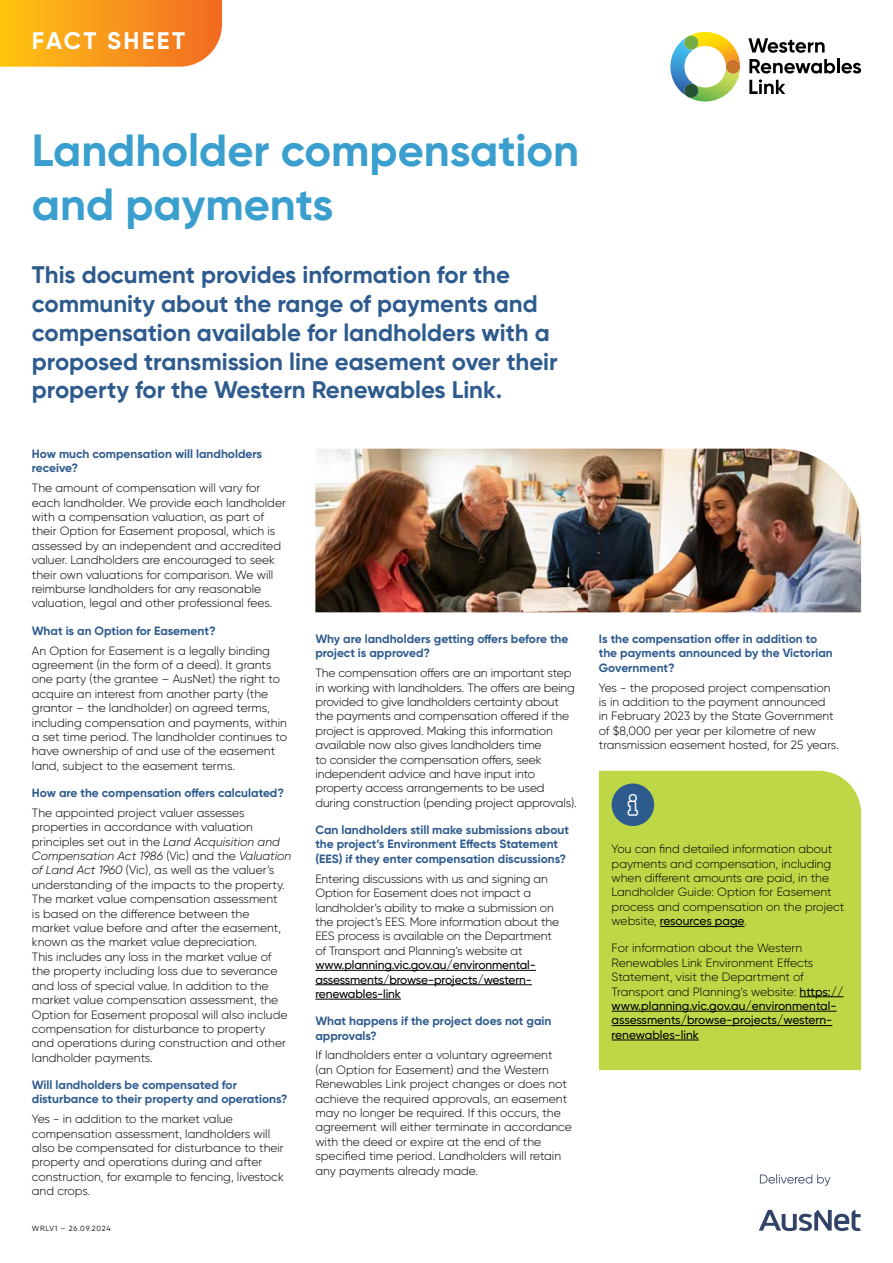
<style>
.page{position:relative;width:893px;height:1263px;background:#fff}
.page>*{position:absolute;margin:0;border:0;box-sizing:border-box;transform-origin:0 0}
.t1{font:700 45px/54px "Gilroy";color:#3a9fce}
.t2{font:700 24px/28.8px "Gilroy";color:#2e5b8e}
.t3{font:700 24px "Gilroy";letter-spacing:.095em;color:#fff}
.t4{font:300 12px/14.4px "Gilroy";color:#000}
.t5{font:700 12px/14.4px "Gilroy";color:#2e5b8e}
.t6{font:500 12px/14.4px "Gilroy";letter-spacing:-.01em;color:#000}
.t7{font:7.5px "Gilroy";letter-spacing:.09em;color:#000}
.s1{font-style:italic}
.s2{font-weight:500}
</style>
<div class="page">
<svg style="left:760px;top:1174px;width:70px;height:12px"></svg>
<svg style="left:759px;top:1210px;width:102px;height:21px"></svg>
<hr style="left:315px;top:970px;width:221px;height:1px;background:#000">
<hr style="left:315px;top:984px;width:217px;height:1px;background:#000">
<hr style="left:315px;top:999px;width:86px;height:1px;background:#000">
<img style="left:315px;top:449px;width:546px;height:163px">
<svg style="left:748px;top:38px;width:77px;height:15px"></svg>
<hr style="left:837px;top:58px;width:3px;height:15px;background:#000">
<svg style="left:841px;top:63px;width:20px;height:11px"></svg>
<svg style="left:749px;top:59px;width:86px;height:35px"></svg>
<svg style="left:670px;top:32px;width:70px;height:70px"></svg>
<svg style="left:0;top:0;width:222px;height:67px;background:#f89b20"></svg>
<div style="left:599px;top:771px;width:262px;height:299px;background:#bed747"></div>
<hr style="left:660px;top:926px;width:85px;height:1px;background:#000">
<hr style="left:800px;top:996px;width:43px;height:1px;background:#000">
<hr style="left:612px;top:1011px;width:225px;height:1px;background:#000">
<hr style="left:612px;top:1025px;width:220px;height:1px;background:#000">
<hr style="left:612px;top:1040px;width:87px;height:1px;background:#000">
<div style="left:612px;top:783px;width:42px;height:43px;background:#2e5b8e;border-radius:50%"></div>
<h2 class="t3" style="left:32px;top:25px;width:155px">FACT SHEET</h2>
<h1 class="t1" style="left:32px;top:123px;width:549px">Landholder compensation and payments</h1>
<h2 class="t2" style="left:32px;top:260px;width:527px">This document provides information for the community about the range of payments and compensation available for landholders with a proposed transmission line easement over their property for the Western Renewables Link.</h2>
<p class="t5" style="left:32px;top:446px;width:232px">How much compensation will landholders receive?</p>
<p class="t4" style="left:32px;top:481px;width:256px">The amount of compensation will vary for each landholder. We provide each landholder with a compensation valuation, as part of their Option for Easement proposal, which is assessed by an independent and accredited valuer. Landholders are encouraged to seek their own valuations for comparison. We will reimburse landholders for any reasonable valuation, legal and other professional fees.</p>
<p class="t5" style="left:32px;top:623px;width:185px">What is an Option for Easement?</p>
<p class="t4" style="left:32px;top:643px;width:257px">An Option for Easement is a legally binding agreement (in the form of a deed). It grants one party (the grantee – AusNet) the right to acquire an interest from another party (the grantor – the landholder) on agreed terms, including compensation and payments, within a set time period. The landholder continues to have ownership of and use of the easement land, subject to the easement terms.</p>
<p class="t5" style="left:32px;top:785px;width:254px">How are the compensation offers calculated?</p>
<p class="t4" style="left:32px;top:805px;width:261px">The appointed project valuer assesses properties in accordance with valuation principles set out in the <span class="s1">Land Acquisition and Compensation Act 1986</span> (Vic) and the <span class="s1">Valuation of Land Act 1960</span> (Vic), as well as the valuer’s understanding of the impacts to the property.<br>The market value compensation assessment<br>is based on the difference between the<br>market value before and after the easement, known as the market value depreciation.<br>This includes any loss in the market value of the property including loss due to severance and loss of special value. In addition to the market value compensation assessment, the Option for Easement proposal will also include compensation for disturbance to property<br>and operations during construction and other landholder payments.</p>
<p class="t5" style="left:32px;top:1077px;width:257px">Will landholders be compensated for disturbance to their property and operations?</p>
<p class="t4" style="left:32px;top:1112px;width:253px">Yes - in addition to the market value compensation assessment, landholders will also be compensated for disturbance to their property and operations during and after construction, for example to fencing, livestock and crops.</p>
<p class="t7" style="left:32px;top:1224px;width:80px">WRLV1 – 26.09.2024</p>
<p class="t5" style="left:315px;top:631px;width:255px">Why are landholders getting offers before the project is approved?</p>
<p class="t4" style="left:315px;top:666px;width:263px">The compensation offers are an important step in working with landholders. The offers are being provided to give landholders certainty about the payments and compensation offered if the project is approved. Making this information available now also gives landholders time<br>to consider the compensation offers, seek independent advice and have input into property access arrangements to be used during construction (pending project approvals).</p>
<p class="t5" style="left:315px;top:822px;width:255px">Can landholders still make submissions about the project’s Environment Effects Statement (EES) if they enter compensation discussions?</p>
<p class="t4" style="left:315px;top:871px;width:245px">Entering discussions with us and signing an Option for Easement does not impact a landholder’s ability to make a submission on the project’s EES. More information about the EES process is available on the Department of Transport and Planning’s website at</p>
<p class="t6" style="left:315px;top:958px;width:222px">www.planning.vic.gov.au/environmental&shy;assessments/browse-projects/western&shy;renewables-link</p>
<p class="t5" style="left:315px;top:1014px;width:238px">What happens if the project does not gain approvals?</p>
<p class="t4" style="left:315px;top:1048px;width:258px">If landholders enter a voluntary agreement (an Option for Easement) and the Western Renewables Link project changes or does not achieve the required approvals, an easement may no longer be required. If this occurs, the agreement will either terminate in accordance with the deed or expire at the end of the specified time period. Landholders will retain any payments already made.</p>
<p class="t5" style="left:599px;top:631px;width:235px">Is the compensation offer in addition to the payments announced by the Victorian<br>Government?</p>
<p class="t4" style="left:599px;top:680px;width:241px">Yes - the proposed project compensation is in addition to the payment announced<br>in February 2023 by the State Government of $8,000 per year per kilometre of new transmission easement hosted, for 25 years.</p>
<p class="t4" style="left:612px;top:842px;width:234px">You can find detailed information about payments and compensation, including when different amounts are paid, in the Landholder Guide: Option for Easement process and compensation on the project website, <span class="s2">resources page</span>.</p>
<p class="t4" style="left:612px;top:941px;width:233px">For information about the Western Renewables Link Environment Effects Statement, visit the Department of Transport and Planning’s website: <span class="s2">https:// www.planning.vic.gov.au/environmental&shy;assessments/browse-projects/western&shy;renewables-link</span></p>
</div>
